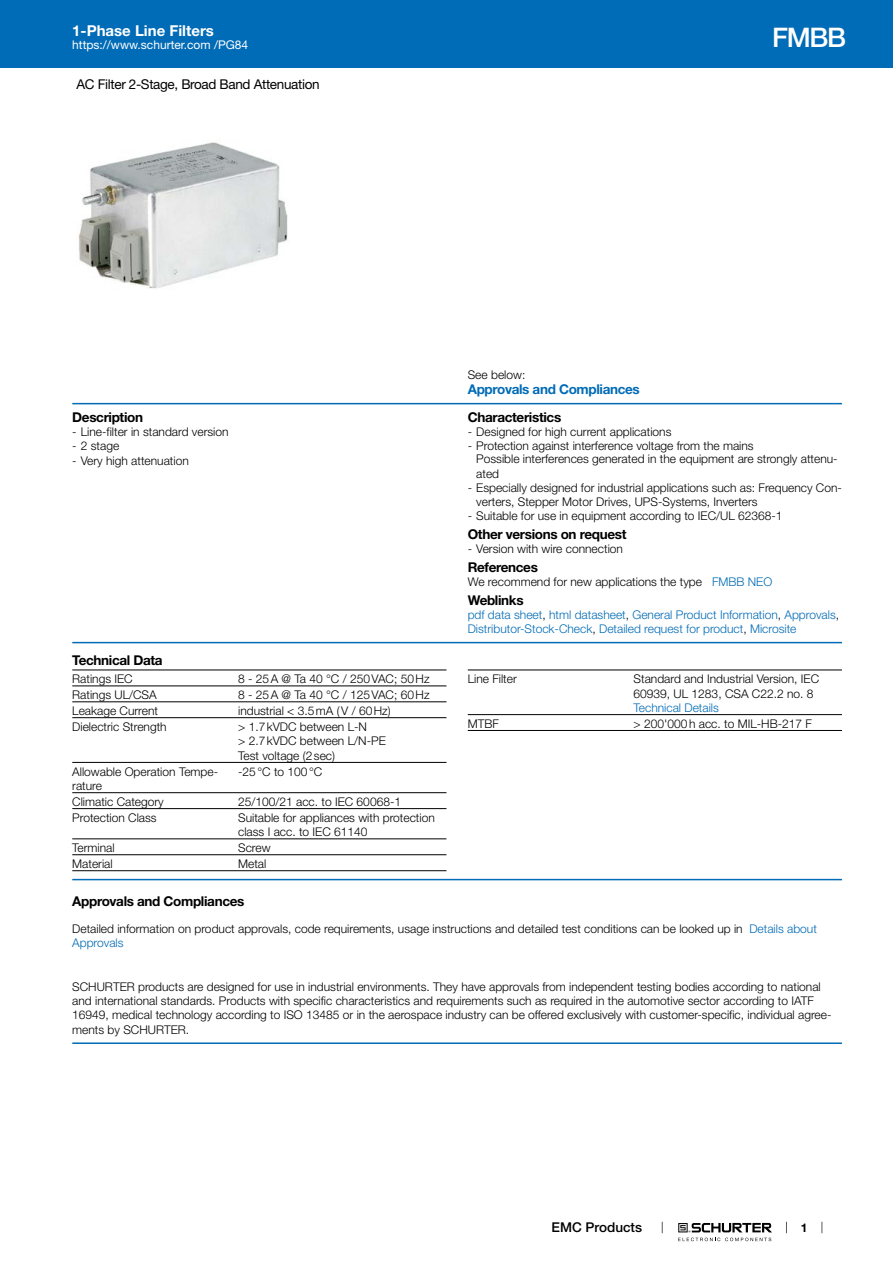
<style>
.page{position:relative;width:893px;height:1263px;background:#fff}
.page>*{position:absolute;margin:0;border:0;box-sizing:border-box;transform-origin:0 0}
.t1{font:500 27px "Helvetica Neue LT";color:#fff}
.t2{font:700 15px "Helvetica Neue LT";color:#fff}
.t3{font:700 13.5px "Helvetica Neue LT";letter-spacing:-.025em;color:#000}
.t4{font:13.5px "Helvetica Neue LT";letter-spacing:-.025em;color:#000}
.t5{font:700 13.5px "Helvetica Neue LT";letter-spacing:-.025em;color:#006bb6}
.t6{font:500 13.5px "Helvetica Neue LT";color:#000}
.t7{font:300 12px/14.4px "Helvetica Neue LT";color:#000}
.t8{font:300 12px/14.4px "Helvetica Neue LT";color:#006bb6}
.t9{font:12px "Helvetica Neue LT";color:#fff}
.t10{font:700 12px "Helvetica Neue LT";color:#000}
.s1{color:#006bb6}
.s2{color:#000}
</style>
<div class="page">
<svg style="left:678px;top:1223px;width:94px;height:18px"></svg>
<div style="left:0;top:0;width:893px;height:68px;background:#006bb6"></div>
<img style="left:78px;top:142px;width:210px;height:147px">
<hr style="left:72px;top:403px;width:770px;height:1px;background:#006bb6">
<hr style="left:72px;top:642px;width:770px;height:1px;background:#006bb6">
<hr style="left:72px;top:670px;width:374px;height:1px;background:#000">
<hr style="left:72px;top:685px;width:374px;height:1px;background:#000">
<hr style="left:72px;top:701px;width:374px;height:1px;background:#000">
<hr style="left:72px;top:717px;width:374px;height:1px;background:#000">
<hr style="left:72px;top:762px;width:374px;height:1px;background:#000">
<hr style="left:72px;top:792px;width:374px;height:1px;background:#000">
<hr style="left:72px;top:808px;width:374px;height:1px;background:#000">
<hr style="left:72px;top:838px;width:374px;height:1px;background:#000">
<hr style="left:72px;top:854px;width:374px;height:1px;background:#000">
<hr style="left:72px;top:870px;width:374px;height:1px;background:#000">
<hr style="left:468px;top:670px;width:374px;height:1px;background:#000">
<hr style="left:468px;top:714px;width:374px;height:1px;background:#000">
<hr style="left:468px;top:730px;width:374px;height:1px;background:#000">
<hr style="left:72px;top:879px;width:770px;height:1px;background:#006bb6">
<hr style="left:72px;top:1042px;width:770px;height:2px;background:#006bb6">
<p class="t2" style="left:72px;top:21px;width:143px">1-Phase Line Filters</p>
<p class="t9" style="left:72px;top:38px;width:178px">https://www.schurter.com /PG84</p>
<p class="t4" style="left:77px;top:76px;width:245px">AC Filter 2-Stage, Broad Band Attenuation</p>
<h1 class="t1" style="left:772px;top:21px;width:75px">FMBB</h1>
<p class="t3" style="left:72px;top:409px;width:72px">Description</p>
<p class="t7" style="left:72px;top:424px;width:158px">- Line-filter in standard version</p>
<p class="t7" style="left:72px;top:438px;width:48px">- 2 stage</p>
<p class="t7" style="left:72px;top:453px;width:118px">- Very high attenuation</p>
<p class="t3" style="left:72px;top:652px;width:92px">Technical Data</p>
<p class="t7" style="left:72px;top:671px;width:62px">Ratings IEC</p>
<p class="t7" style="left:238px;top:671px;width:193px">8 - 25A @ Ta 40 °C / 250VAC; 50Hz</p>
<p class="t7" style="left:72px;top:687px;width:86px">Ratings UL/CSA</p>
<p class="t7" style="left:238px;top:687px;width:193px">8 - 25A @ Ta 40 °C / 125VAC; 60Hz</p>
<p class="t7" style="left:72px;top:703px;width:87px">Leakage Current</p>
<p class="t7" style="left:238px;top:703px;width:154px">industrial &lt; 3.5mA (V / 60Hz)</p>
<p class="t7" style="left:72px;top:719px;width:96px">Dielectric Strength</p>
<p class="t7" style="left:238px;top:719px;width:149px">&gt; 1.7kVDC between L-N<br>&gt; 2.7kVDC between L/N-PE<br>Test voltage (2sec)</p>
<p class="t7" style="left:72px;top:764px;width:147px">Allowable Operation Tempe&shy;rature</p>
<p class="t7" style="left:238px;top:764px;width:86px">-25°C to 100°C</p>
<p class="t7" style="left:72px;top:794px;width:93px">Climatic Category</p>
<p class="t7" style="left:238px;top:794px;width:164px">25/100/21 acc. to IEC 60068-1</p>
<p class="t7" style="left:72px;top:810px;width:86px">Protection Class</p>
<p class="t7" style="left:238px;top:810px;width:198px">Suitable for appliances with protection class I acc. to IEC 61140</p>
<p class="t7" style="left:72px;top:840px;width:44px">Terminal</p>
<p class="t7" style="left:238px;top:840px;width:34px">Screw</p>
<p class="t7" style="left:72px;top:856px;width:42px">Material</p>
<p class="t7" style="left:238px;top:856px;width:30px">Metal</p>
<p class="t7" style="left:468px;top:368px;width:59px">See below:</p>
<p class="t5" style="left:468px;top:381px;width:174px">Approvals and Compliances</p>
<p class="t3" style="left:468px;top:409px;width:95px">Characteristics</p>
<p class="t7" style="left:468px;top:424px;width:205px">- Designed for high current applications</p>
<p class="t7" style="left:476px;top:438px;width:363px;text-indent:-9px">- Protection against interference voltage from the mains<br>Possible interferences generated in the equipment are strongly attenu&shy;ated</p>
<p class="t7" style="left:476px;top:480px;width:367px;text-indent:-9px">- Especially designed for industrial applications such as: Frequency Con&shy;verters, Stepper Motor Drives, UPS-Systems, Inverters</p>
<p class="t7" style="left:468px;top:508px;width:316px">- Suitable for use in equipment according to IEC/UL 62368-1</p>
<p class="t3" style="left:468px;top:526px;width:160px">Other versions on request</p>
<p class="t7" style="left:468px;top:541px;width:157px">- Version with wire connection</p>
<p class="t3" style="left:468px;top:559px;width:72px">References</p>
<p class="t7" style="left:468px;top:574px;width:306px">We recommend for new applications the type <span class="s1">FMBB NEO</span></p>
<p class="t3" style="left:468px;top:592px;width:57px">Weblinks</p>
<p class="t8" style="left:468px;top:607px;width:373px">pdf data sheet<span class="s2">,</span> html datasheet<span class="s2">,</span> General Product Information<span class="s2">,</span> Approvals<span class="s2">,<br></span>Distributor-Stock-Check<span class="s2">,</span> Detailed request for product<span class="s2">,</span> Microsite</p>
<p class="t7" style="left:468px;top:671px;width:51px">Line Filter</p>
<p class="t7" style="left:634px;top:671px;width:187px">Standard and Industrial Version, IEC<br>60939, UL 1283, CSA C22.2 no. 8</p>
<p class="t8" style="left:634px;top:700px;width:87px">Technical Details</p>
<p class="t7" style="left:468px;top:716px;width:33px">MTBF</p>
<p class="t7" style="left:634px;top:716px;width:180px">&gt; 200'000h acc. to MIL-HB-217 F</p>
<p class="t3" style="left:72px;top:893px;width:174px">Approvals and Compliances</p>
<p class="t7" style="left:72px;top:921px;width:746px">Detailed information on product approvals, code requirements, usage instructions and detailed test conditions can be looked up in <span class="s1">Details about<br>Approvals</span></p>
<p class="t7" style="left:72px;top:979px;width:761px">SCHURTER products are designed for use in industrial environments. They have approvals from independent testing bodies according to national and international standards. Products with specific characteristics and requirements such as required in the automotive sector according to IATF 16949, medical technology according to ISO 13485 or in the aerospace industry can be offered exclusively with customer-specific, individual agree&shy;ments by SCHURTER.</p>
<p class="t6" style="left:552px;top:1219px;width:92px">EMC Products</p>
<p class="t10" style="left:801px;top:1220px;width:8px">1</p>
</div>
